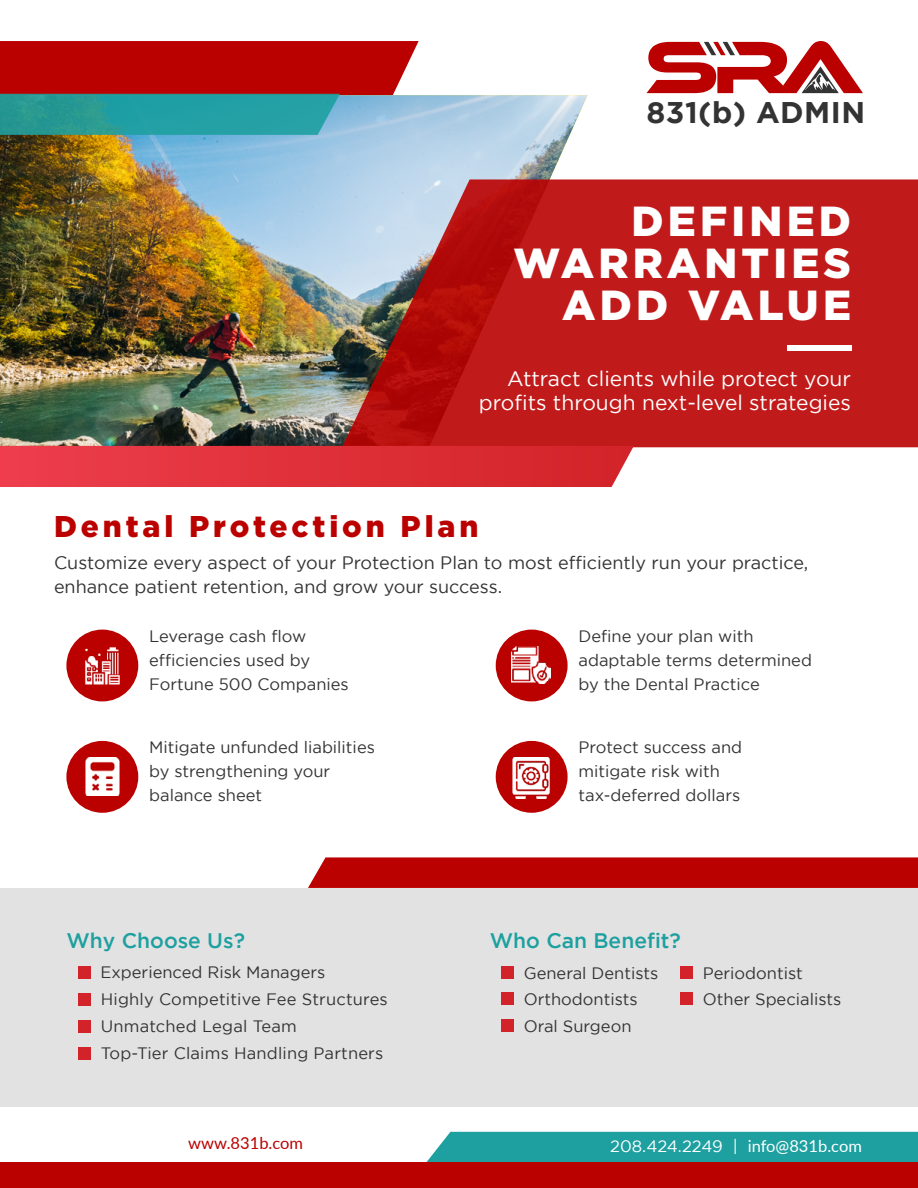
<style>
.page{position:relative;width:918px;height:1188px;background:#fff}
.page>*{position:absolute;margin:0;border:0;box-sizing:border-box;transform-origin:0 0}
.t1{font:900 42px/42px "Gotham";letter-spacing:.1em;color:#fff;text-align:right}
.t2{font:900 30px "Gotham";letter-spacing:.13em;color:#b00}
.t3{font:700 29.85px "Gotham";letter-spacing:.015em;color:#333}
.t4{font:21px/24px "Gotham";color:#fff;text-align:right}
.t5{font:500 21px "Gotham";color:#1ea0a0}
.t6{font:18px/24px "Gotham";color:#333}
.t7{font:16.5px/24px "Gotham";color:#333}
.t8{font:16.5px "Gotham";color:#fff}
.t9{font:16.5px "Lato";color:#b00}
.s1{font-family:"Lato"}
</style>
<div class="page">
<div style="left:0;top:41px;width:419px;height:54px;background:#b00"></div>
<img style="left:0;top:95px;width:588px;height:351px">
<svg style="left:342px;top:179px;width:576px;height:268px;background:#bb2929"></svg>
<svg style="left:0;top:94px;width:340px;height:41px;background:#289ea0"></svg>
<div style="left:426px;top:1132px;width:492px;height:30px;background:#1ea0a0"></div>
<svg style="left:0;top:446px;width:634px;height:41px;background:#e0343d"></svg>
<svg style="left:308px;top:857px;width:610px;height:31px;background:#bd0707"></svg>
<div style="left:0;top:888px;width:918px;height:219px;background:#e2e2e2"></div>
<div style="left:0;top:1162px;width:918px;height:26px;background:#b00"></div>
<div style="left:66px;top:630px;width:72px;height:71px;background:#b00;border-radius:50%"></div>
<div style="left:787px;top:345px;width:64px;height:5px;background:#fff"></div>
<svg style="left:647px;top:41px;width:216px;height:52px"></svg>
<div style="left:501px;top:966px;width:13px;height:13px;background:#d2232a"></div>
<div style="left:501px;top:993px;width:13px;height:12px;background:#d2232a"></div>
<div style="left:501px;top:1019px;width:13px;height:13px;background:#d2232a"></div>
<div style="left:680px;top:966px;width:13px;height:13px;background:#d2232a"></div>
<div style="left:680px;top:993px;width:13px;height:12px;background:#d2232a"></div>
<div style="left:78px;top:966px;width:13px;height:12px;background:#d2232a"></div>
<div style="left:78px;top:993px;width:13px;height:12px;background:#d2232a"></div>
<div style="left:78px;top:1020px;width:13px;height:12px;background:#d2232a"></div>
<div style="left:78px;top:1047px;width:13px;height:12px;background:#d2232a"></div>
<img style="left:85px;top:647px;width:35px;height:37px">
<div style="left:496px;top:630px;width:72px;height:71px;background:#b00;border-radius:50%"></div>
<div style="left:496px;top:741px;width:72px;height:72px;background:#b00;border-radius:50%"></div>
<div style="left:66px;top:741px;width:72px;height:72px;background:#b00;border-radius:50%"></div>
<img style="left:511px;top:646px;width:40px;height:37px">
<img style="left:85px;top:758px;width:35px;height:38px">
<img style="left:512px;top:758px;width:38px;height:41px">
<h3 class="t3" style="left:647px;top:95px;width:220px">831(b) ADMIN</h3>
<h1 class="t1" style="left:514px;top:199px;width:339px">DEFINED<br>WARRANTIES<br>ADD VALUE</h1>
<p class="t4" style="left:479px;top:366px;width:374px">Attract clients while protect your profits through next-level strategies</p>
<h2 class="t2" style="left:54px;top:509px;width:426px">Dental Protection Plan</h2>
<p class="t6" style="left:54px;top:551px;width:756px">Customize every aspect of your Protection Plan to most efficiently run your practice, enhance patient retention, and grow your success.</p>
<p class="t7" style="left:149px;top:624px;width:201px">Leverage cash flow efficiencies used by<br>Fortune 500 Companies</p>
<p class="t7" style="left:579px;top:624px;width:235px">Define your plan with adaptable terms determined by the Dental Practice</p>
<p class="t7" style="left:149px;top:735px;width:227px">Mitigate unfunded liabilities by strengthening your balance sheet</p>
<p class="t5" style="left:66px;top:929px;width:180px">Why Choose Us?</p>
<p class="t7" style="left:100px;top:959px;width:289px;line-height:27px">Experienced Risk Managers<br>Highly Competitive Fee Structures<br>Unmatched Legal Team<br>Top-Tier Claims Handling Partners</p>
<p class="t9" style="left:188px;top:1131px;width:116px">www.831b.com</p>
<p class="t7" style="left:579px;top:735px;width:165px">Protect success and mitigate risk with tax-deferred dollars</p>
<p class="t5" style="left:490px;top:929px;width:193px">Who Can Benefit?</p>
<p class="t7" style="left:524px;top:959px;width:136px;line-height:26.5px">General Dentists<br>Orthodontists<br>Oral Surgeon</p>
<p class="t7" style="left:703px;top:959px;width:140px;line-height:26.5px">Periodontist<br>Other Specialists</p>
<p class="t8" style="left:610px;top:1137px;width:253px">208.424.2249 | <span class="s1">info@831b.com</span></p>
</div>
